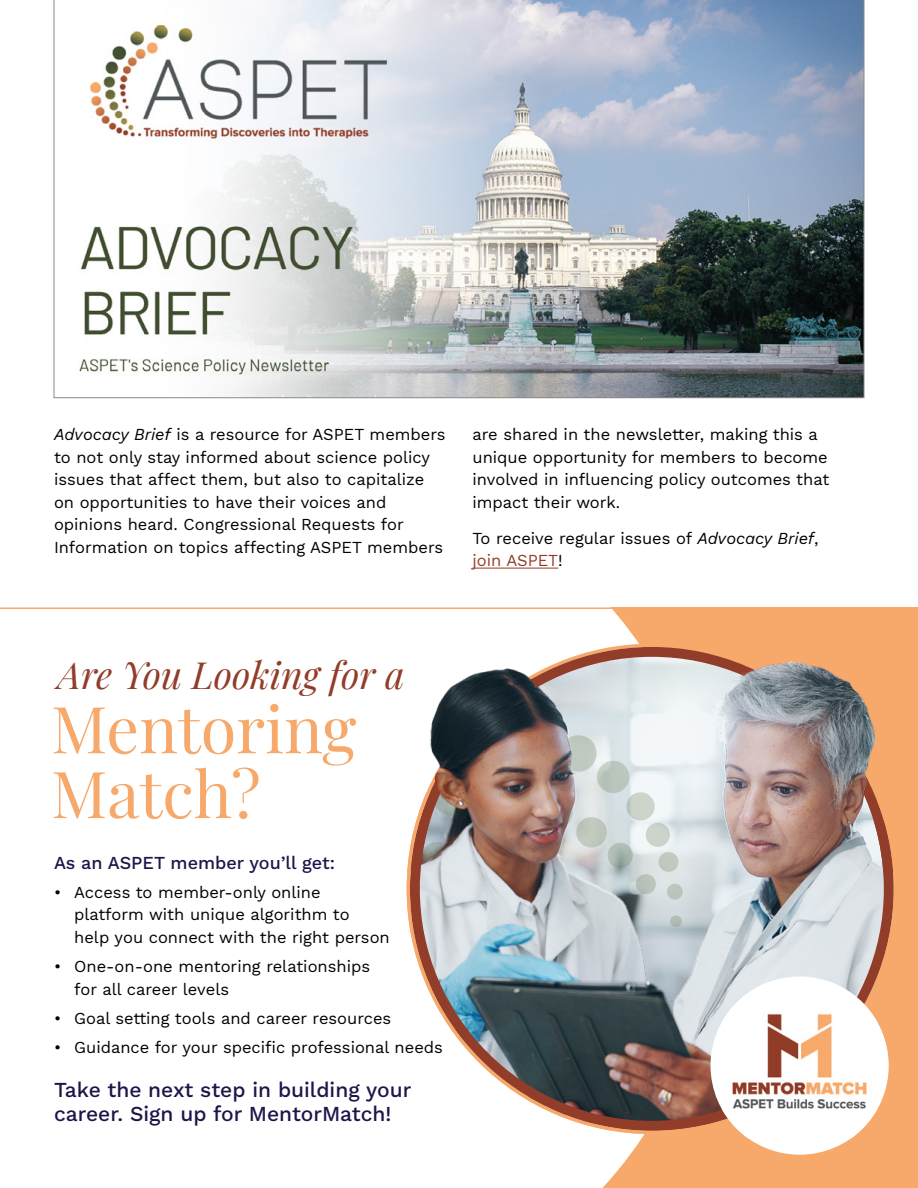
<style>
.page{position:relative;width:918px;height:1188px;background:#fff}
.page>*{position:absolute;margin:0;border:0;box-sizing:border-box;transform-origin:0 0}
.t1{font:64.8px/64.8px "Playfair Display";color:#f6a96a}
.t2{font:italic 37.5px "Playfair Display";color:#913d29}
.Intro{font:21px/24px "Work Sans";color:#1c174a}
.Intro-2{font:18px "Work Sans";color:#1c174a}
.Body{font:16.5px/22.5px "Work Sans";color:#000}
.s1{font-style:italic}
.s2{color:#913d29}
</style>
<div class="page">
<hr style="left:472px;top:568px;width:86px;height:1px;background:#913d29">
<img style="left:54px;top:0;width:810px;height:398px">
<div style="left:0;top:608px;width:918px;height:580px;background:#f6a96a"></div>
<div style="left:0;top:609px;width:709px;height:579px;background:#fff"></div>
<img style="left:408px;top:654px;width:467px;height:135px">
<img style="left:405px;top:789px;width:489px;height:347px">
<div style="left:711px;top:976px;width:178px;height:179px;background:#fff;border-radius:50%"></div>
<img style="left:722px;top:983px;width:156px;height:156px">
<p class="Body" style="left:54px;top:423px;width:393px"><span class="s1">Advocacy Brief</span> is a resource for ASPET members to not only stay informed about science policy issues that affect them, but also to capitalize on opportunities to have their voices and opinions heard. Congressional Requests for Information on topics affecting ASPET members</p>
<p class="Body" style="left:472px;top:423px;width:358px">are shared in the newsletter, making this a unique opportunity for members to become involved in influencing policy outcomes that impact their work.</p>
<p class="Body" style="left:472px;top:526px;width:348px">To receive regular issues of <span class="s1">Advocacy Brief</span>, <span class="s2">join ASPET</span>!</p>
<h1 class="t2" style="left:57px;top:645px;width:349px">Are You Looking for a</h1>
<h1 class="t1" style="left:51px;top:691px;width:307px">Mentoring<br>Match?</h1>
<p class="Intro-2" style="left:54px;top:849px;width:283px">As an ASPET member you’ll get:</p>
<p class="Body" style="left:74px;top:880px;width:317px;text-indent:-20px">• Access to member-only online platform with unique algorithm to<br>help you connect with the right person</p>
<p class="Body" style="left:74px;top:955px;width:297px;text-indent:-20px">• One-on-one mentoring relationships for all career levels</p>
<p class="Body" style="left:54px;top:1006px;width:339px">• Goal setting tools and career resources</p>
<p class="Body" style="left:54px;top:1036px;width:390px">• Guidance for your specific professional needs</p>
<p class="Intro" style="left:54px;top:1077px;width:359px">Take the next step in building your career. Sign up for MentorMatch!</p>
</div>
